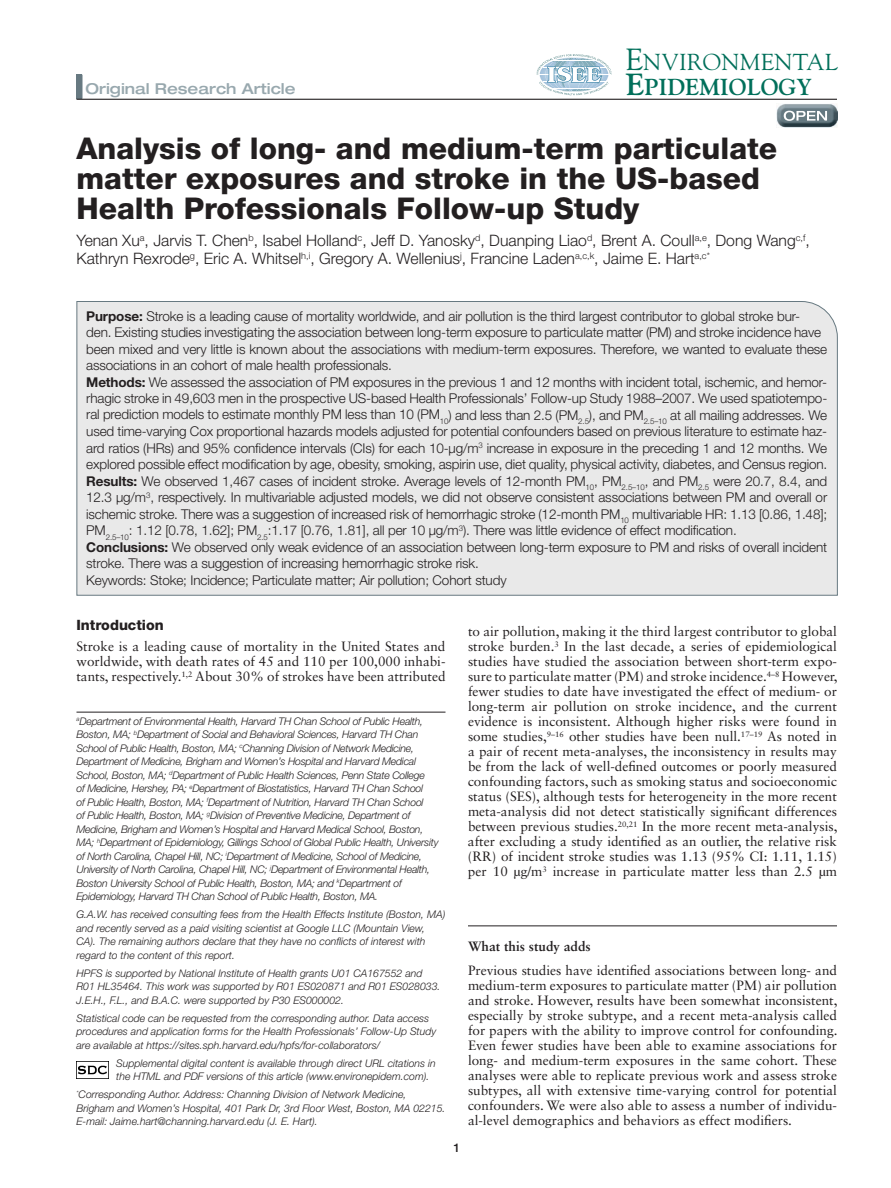
<style>
.page{position:relative;width:891px;height:1188px;background:#fff}
.page>*{position:absolute;margin:0;border:0;box-sizing:border-box;transform-origin:0 0}
.t1{font:800 30px/30px "Helvetica Neue LT Std";color:#231f20}
.t2{font:22.95px/25.2px "Goudy";letter-spacing:.01em;color:#016f5a}
.t3{font:300 15.75px/18px "Helvetica Neue LT Std";color:#231f20}
.t4{font:500 expanded 15px "Helvetica Neue LT Std";color:#98a8ae}
.t5{font:800 14.25px "Helvetica Neue LT Std";color:#231f20}
.t6{font:300 13.5px/16.5px "Helvetica Neue LT Std";letter-spacing:-.01em;color:#231f20}
.t7{font:13.5px/15px "Sabon LT Std";color:#231f20;text-align:justify}
.t8{font:700 13.5px "Sabon LT Std";color:#231f20}
.t9{font:500 12px "Helvetica Neue LT Std";color:#231f20}
.t10{font:italic 300 10.5px/13.5px "Helvetica Neue LT Std";letter-spacing:-.02em;color:#231f20}
.t11{font:italic 300 10.5px/13.5px "Helvetica Neue LT Std";color:#231f20}
.s1{font-size:30.45px}
.s2{font-weight:700;font-size:30.45px}
.s3{font-weight:700}
.s4{font-family:"STIX General"}
</style>
<div class="page">
<div style="left:76px;top:74px;width:6px;height:25px;background:#677981"></div>
<hr style="left:76px;top:99px;width:761px;height:1px;background:#231f20">
<img style="left:776px;top:104px;width:61px;height:24px">
<svg style="left:784px;top:111px;width:43px;height:10px"></svg>
<svg style="left:536px;top:54px;width:76px;height:42px"></svg>
<hr style="left:468px;top:926px;width:369px;height:1px;background:#231f20">
<hr style="left:76px;top:712px;width:370px;height:1px;background:#231f20">
<div style="left:76px;top:301px;width:762px;height:295px;background:#e9e9e9"></div>
<img style="left:76px;top:1061px;width:33px;height:17px">
<p class="t4" style="left:86px;top:80px;width:212px">Original Research Article</p>
<h2 class="t2" style="left:626px;top:49px;width:214px"><span class="s1">E</span>NVIRONMENTAL<br><span class="s2">E</span><span class="s3">PIDEMIOLOGY</span></h2>
<h1 class="t1" style="left:76px;top:134px;width:702px">Analysis of long- and medium-term particulate matter exposures and stroke in the US-based<br>Health Professionals Follow-up Study</h1>
<p class="t3" style="left:76px;top:231px;width:735px">Yenan Xu<sup>a</sup>, Jarvis T. Chen<sup>b</sup>, Isabel Holland<sup>c</sup>, Jeff D. Yanosky<sup>d</sup>, Duanping Liao<sup>d</sup>, Brent A. Coull<sup>a,e</sup>, Dong Wang<sup>c,f</sup>,<br>Kathryn Rexrode<sup>g</sup>, Eric A. Whitsel<sup>h,i</sup>, Gregory A. Wellenius<sup>j</sup>, Francine Laden<sup>a,c,k</sup>, Jaime E. Hart<sup>a,c*</sup></p>
<p class="t6" style="left:86px;top:307px;width:743px"><span class="s3">Purpose:</span> Stroke is a leading cause of mortality worldwide, and air pollution is the third largest contributor to global stroke bur&shy;den. Existing studies investigating the association between long-term exposure to particulate matter (PM) and stroke incidence have been mixed and very little is known about the associations with medium-term exposures. Therefore, we wanted to evaluate these associations in an cohort of male health professionals.<br><span class="s3">Methods:</span> We assessed the association of PM exposures in the previous 1 and 12 months with incident total, ischemic, and hemor&shy;rhagic stroke in 49,603 men in the prospective US-based Health Professionals’ Follow-up Study 1988–2007. We used spatiotempo&shy;ral prediction models to estimate monthly PM less than 10 (PM<sub>10</sub>) and less than 2.5 (PM<sub>2.5</sub>), and PM<sub>2.5–10</sub> at all mailing addresses. We used time-varying Cox proportional hazards models adjusted for potential confounders based on previous literature to estimate haz&shy;ard ratios (HRs) and 95% confidence intervals (CIs) for each 10-μg/m<sup>3</sup> increase in exposure in the preceding 1 and 12 months. We explored possible effect modification by age, obesity, smoking, aspirin use, diet quality, physical activity, diabetes, and Census region.<br><span class="s3">Results:</span> We observed 1,467 cases of incident stroke. Average levels of 12-month PM<sub>10</sub>, PM<sub>2.5–10</sub>, and PM<sub>2.5</sub> were 20.7, 8.4, and 12.3 µg/m<sup>3</sup>, respectively. In multivariable adjusted models, we did not observe consistent associations between PM and overall or ischemic stroke. There was a suggestion of increased risk of hemorrhagic stroke (12-month PM<sub>10</sub> multivariable HR: 1.13 [0.86, 1.48]; PM<sub>2.5–10</sub>: 1.12 [0.78, 1.62]; PM<sub>2.5</sub>:1.17 [0.76, 1.81], all per 10 µg/m<sup>3</sup>). There was little evidence of effect modification.<br><span class="s3">Conclusions:</span> We observed only weak evidence of an association between long-term exposure to PM and risks of overall incident stroke. There was a suggestion of increasing hemorrhagic stroke risk.<br>Keywords: Stoke; Incidence; Particulate matter; Air pollution; Cohort study</p>
<p class="t5" style="left:76px;top:617px;width:89px">Introduction</p>
<p class="t7" style="left:76px;top:639px;width:371px">Stroke is a leading cause of mortality in the United States and worldwide, with death rates of 45 and 110 per 100,000 inhabi&shy;tants, respectively.<sup>1,2</sup> About 30% of strokes have been attributed</p>
<p class="t10" style="left:76px;top:714px;width:364px"><sup>a</sup>Department of Environmental Health, Harvard TH Chan School of Public Health, Boston, MA; <sup>b</sup>Department of Social and Behavioral Sciences, Harvard TH Chan School of Public Health, Boston, MA; <sup>c</sup>Channing Division of Network Medicine, Department of Medicine, Brigham and Women’s Hospital and Harvard Medical School, Boston, MA; <sup>d</sup>Department of Public Health Sciences, Penn State College<br>of Medicine, Hershey, PA; <sup>e</sup>Department of Biostatistics, Harvard TH Chan School<br>of Public Health, Boston, MA; <sup>f</sup>Department of Nutrition, Harvard TH Chan School<br>of Public Health, Boston, MA; <sup>g</sup>Division of Preventive Medicine, Department of Medicine, Brigham and Women’s Hospital and Harvard Medical School, Boston, MA; <sup>h</sup>Department of Epidemiology, Gillings School of Global Public Health, University of North Carolina, Chapel Hill, NC; <sup>i</sup>Department of Medicine, School of Medicine, University of North Carolina, Chapel Hill, NC; <sup>j</sup>Department of Environmental Health, Boston University School of Public Health, Boston, MA; and <sup>k</sup>Department of Epidemiology, Harvard TH Chan School of Public Health, Boston, MA.</p>
<p class="t11" style="left:76px;top:907px;width:370px">G.A.W. has received consulting fees from the Health Effects Institute (Boston, MA) and recently served as a paid visiting scientist at Google LLC (Mountain View, CA). The remaining authors declare that they have no conflicts of interest with regard to the content of this report.</p>
<p class="t11" style="left:76px;top:966px;width:365px">HPFS is supported by National Institute of Health grants U01 CA167552 and<br>R01 HL35464. This work was supported by R01 ES020871 and R01 ES028033.<br>J.E.H., F.L., and B.A.C. were supported by P30 ES000002.</p>
<p class="t11" style="left:76px;top:1011px;width:361px">Statistical code can be requested from the corresponding author. Data access procedures and application forms for the Health Professionals’ Follow-Up Study are available at https://sites.sph.harvard.edu/hpfs/for-collaborators/</p>
<p class="t11" style="left:116px;top:1056px;width:321px">Supplemental digital content is available through direct URL citations in the HTML and PDF versions of this article (www.environepidem.com).</p>
<p class="t11" style="left:76px;top:1087px;width:371px"><sup>*</sup>Corresponding Author. Address: Channing Division of Network Medicine,<br>Brigham and Women’s Hospital, 401 Park Dr, 3rd Floor West, Boston, MA 02215.<br>E-mail: Jaime.hart@channing.harvard.edu (J. E. Hart).</p>
<p class="t9" style="left:453px;top:1140px;width:8px">1</p>
<p class="t7" style="left:468px;top:624px;width:371px">to air pollution, making it the third largest contributor to global stroke burden.<sup>3</sup> In the last decade, a series of epidemiological studies have studied the association between short-term expo&shy;sure to particulate matter (PM) and stroke incidence.<sup>4–8</sup> However, fewer studies to date have investigated the effect of medium- or long-term air pollution on stroke incidence, and the current evidence is inconsistent. Although higher risks were found in some studies,<sup>9–16</sup> other studies have been null.<sup>17–19</sup> As noted in a pair of recent meta-analyses, the inconsistency in results may be from the lack of well-defined outcomes or poorly measured confounding factors, such as smoking status and socioeconomic status (SES), although tests for heterogeneity in the more recent meta-analysis did not detect statistically significant differences between previous studies.<sup>20,21</sup> In the more recent meta-analysis, after excluding a study identified as an outlier, the relative risk (RR) of incident stroke studies was 1.13 (95% CI: 1.11, 1.15) per 10 <span class="s4">µ</span>g/m<sup>3</sup> increase in particulate matter less than 2.5 <span class="s4">µ</span>m</p>
<p class="t8" style="left:468px;top:938px;width:124px">What this study adds</p>
<p class="t7" style="left:468px;top:963px;width:371px">Previous studies have identified associations between long- and medium-term exposures to particulate matter (PM) air pollution and stroke. However, results have been somewhat inconsistent, especially by stroke subtype, and a recent meta-analysis called for papers with the ability to improve control for confounding.<br>Even fewer studies have been able to examine associations for long- and medium-term exposures in the same cohort. These analyses were able to replicate previous work and assess stroke subtypes, all with extensive time-varying control for potential confounders. We were also able to assess a number of individu&shy;al-level demographics and behaviors as effect modifiers.</p>
</div>
